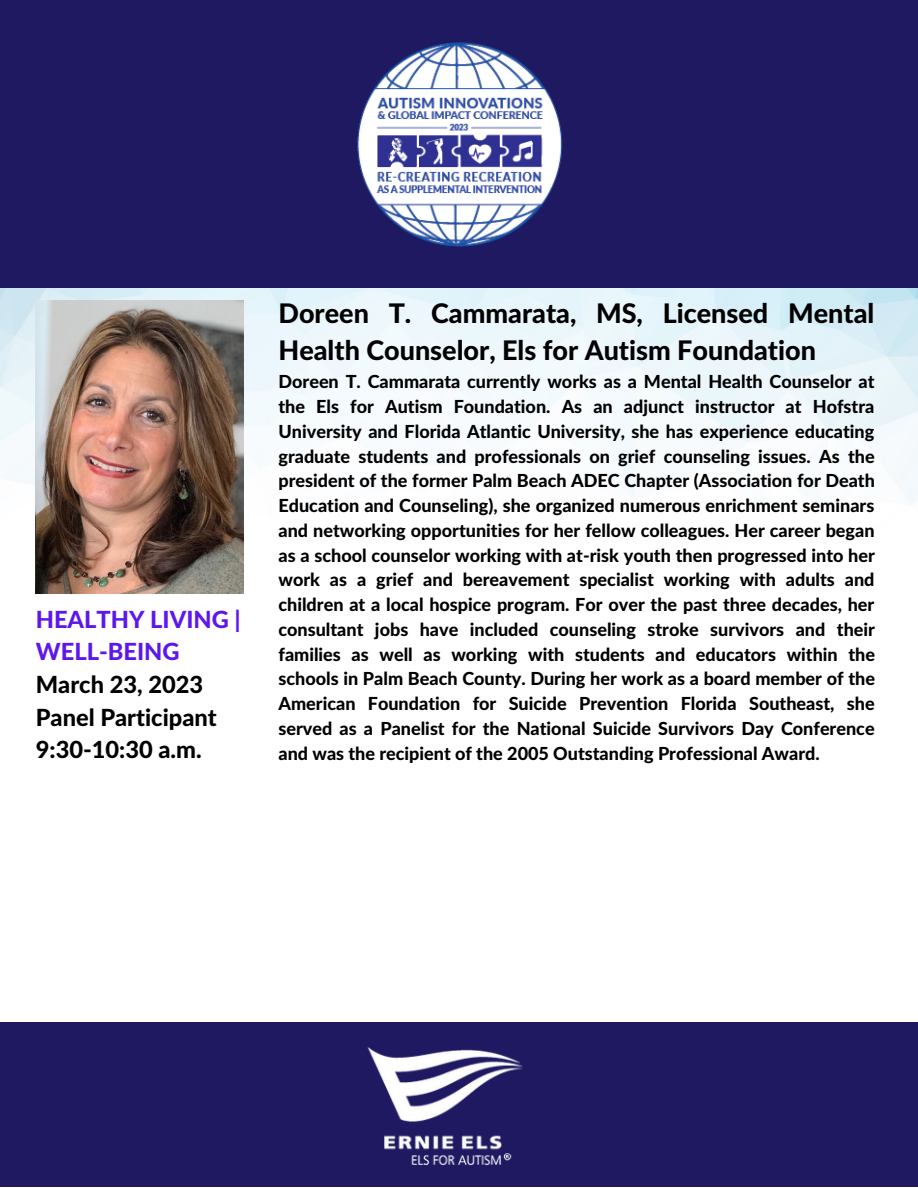
<style>
.page{position:relative;width:918px;height:1188px;background:#fff}
.page>*{position:absolute;margin:0;border:0;box-sizing:border-box;transform-origin:0 0}
.t1{font:800 27px/37.2px "Lato Latin";color:#000}
.t2{font:800 23.7px/32.7px "Lato Latin";color:#000}
.t3{font:800 23.7px/32.7px "Lato Latin";color:#5e17eb}
.t4{font:800 18px/24.8px "Lato Latin";color:#000;text-align:justify}
</style>
<div class="page">
<div style="left:0;top:1023px;width:918px;height:164px;background:#1f1961"></div>
<img style="left:0;top:287px;width:918px;height:307px">
<div style="left:0;top:0;width:918px;height:287px;background:#1f1961"></div>
<img style="left:357px;top:42px;width:206px;height:205px">
<img style="left:36px;top:300px;width:208px;height:294px">
<img style="left:348px;top:1022px;width:193px;height:144px">
<h2 class="t3" style="left:36px;top:604px;width:206px">HEALTHY LIVING |<br>WELL-BEING</h2>
<h2 class="t2" style="left:36px;top:669px;width:182px">March 23, 2023<br>Panel Participant<br>9:30-10:30 a.m.</h2>
<h1 class="t1" style="left:278px;top:296px;width:597px">Doreen T. Cammarata, MS, Licensed Mental<br>Health Counselor, Els for Autism Foundation</h1>
<p class="t4" style="left:278px;top:370px;width:598px">Doreen T. Cammarata currently works as a Mental Health Counselor at the Els for Autism Foundation. As an adjunct instructor at Hofstra University and Florida Atlantic University, she has experience educating graduate students and professionals on grief counseling issues. As the president of the former Palm Beach ADEC Chapter (Association for Death Education and Counseling), she organized numerous enrichment seminars and networking opportunities for her fellow colleagues. Her career began as a school counselor working with at-risk youth then progressed into her work as a grief and bereavement specialist working with adults and children at a local hospice program. For over the past three decades, her consultant jobs have included counseling stroke survivors and their families as well as working with students and educators within the schools in Palm Beach County. During her work as a board member of the American Foundation for Suicide Prevention Florida Southeast, she served as a Panelist for the National Suicide Survivors Day Conference and was the recipient of the 2005 Outstanding Professional Award.</p>
</div>
